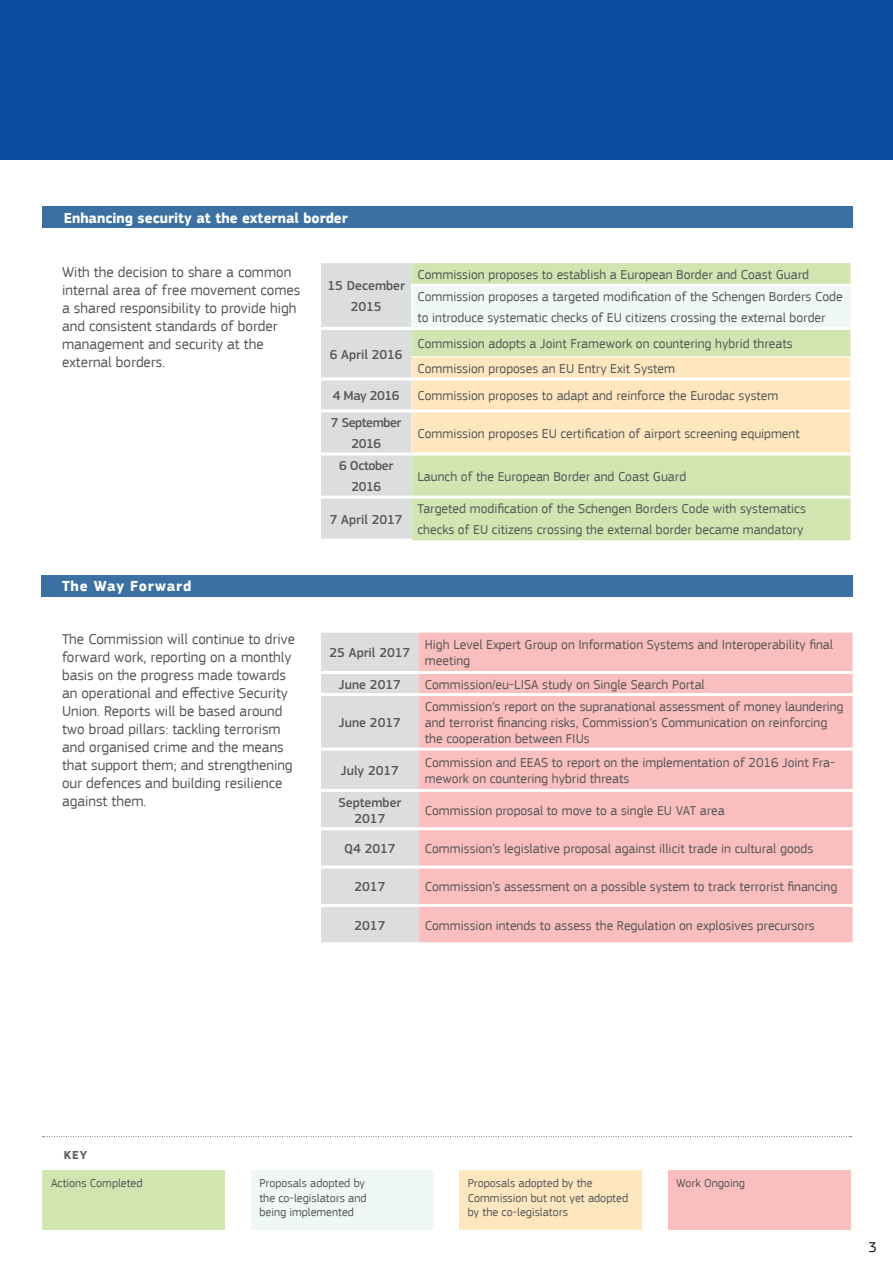
<style>
.page{position:relative;width:893px;height:1263px;background:#fff}
.page>*{position:absolute;margin:0;border:0;box-sizing:border-box;transform-origin:0 0}
.t1{font:15px/18px "EC Square Sans Pro";color:#57585a}
.t2{font:700 15px "EC Square Sans Pro";color:#fff}
.t3{font:700 15px "EC Square Sans Pro";letter-spacing:.05em;color:#fff}
.t4{font:15px "EC Square Sans Pro";color:#231f20}
.t5{font:13.5px/16.2px "EC Square Sans Pro";color:#57585a}
.t6{font:500 13.5px/21px "EC Square Sans Pro";color:#57585a;text-align:center}
.t7{font:500 13.5px/21px "EC Square Sans Pro";letter-spacing:-.03em;color:#57585a;text-align:center}
.t8{font:12px/14.4px "EC Square Sans Pro";color:#57585a;text-align:justify}
.t9{font:700 12px "EC Square Sans Pro";color:#636366}
</style>
<div class="page">
<div style="left:0;top:0;width:893px;height:160px;background:#0d4da1"></div>
<div style="left:43px;top:1170px;width:182px;height:59px;background:#d0e5b0"></div>
<div style="left:251px;top:1170px;width:183px;height:59px;background:#eff8f4"></div>
<div style="left:459px;top:1170px;width:183px;height:59px;background:#fee7bf"></div>
<div style="left:668px;top:1170px;width:182px;height:59px;background:#f9bebd"></div>
<svg style="left:43px;top:1136px;width:808px;height:1px"></svg>
<svg style="left:321px;top:263px;width:529px;height:277px"></svg>
<hr style="left:321px;top:377px;width:90px;height:3px;background:#fff">
<hr style="left:321px;top:496px;width:90px;height:3px;background:#fff">
<hr style="left:321px;top:539px;width:90px;height:3px;background:#fff">
<hr style="left:321px;top:409px;width:90px;height:3px;background:#fff">
<hr style="left:321px;top:452px;width:90px;height:3px;background:#fff">
<hr style="left:321px;top:327px;width:90px;height:3px;background:#fff">
<hr style="left:411px;top:409px;width:439px;height:3px;background:#fff">
<hr style="left:411px;top:327px;width:439px;height:3px;background:#fff">
<hr style="left:411px;top:377px;width:439px;height:3px;background:#fff">
<hr style="left:411px;top:356px;width:439px;height:1px;background:#fff">
<hr style="left:411px;top:452px;width:439px;height:3px;background:#fff">
<hr style="left:411px;top:284px;width:439px;height:3px;background:#fff">
<hr style="left:411px;top:496px;width:439px;height:3px;background:#fff">
<div style="left:43px;top:207px;width:810px;height:21px;background:#3a71a2"></div>
<div style="left:41px;top:575px;width:812px;height:21px;background:#3a71a2"></div>
<div style="left:321px;top:633px;width:98px;height:309px;background:#dcdddf"></div>
<div style="left:419px;top:633px;width:434px;height:309px;background:#f9bebd"></div>
<hr style="left:321px;top:671px;width:98px;height:3px;background:#fff">
<hr style="left:321px;top:693px;width:98px;height:3px;background:#fff">
<hr style="left:321px;top:748px;width:98px;height:3px;background:#fff">
<hr style="left:321px;top:789px;width:98px;height:3px;background:#fff">
<hr style="left:321px;top:827px;width:98px;height:3px;background:#fff">
<hr style="left:321px;top:865px;width:98px;height:3px;background:#fff">
<hr style="left:321px;top:904px;width:98px;height:3px;background:#fff">
<hr style="left:419px;top:671px;width:434px;height:3px;background:#fff">
<hr style="left:419px;top:693px;width:434px;height:3px;background:#fff">
<hr style="left:419px;top:748px;width:434px;height:3px;background:#fff">
<hr style="left:419px;top:789px;width:434px;height:3px;background:#fff">
<hr style="left:419px;top:827px;width:434px;height:3px;background:#fff">
<hr style="left:419px;top:865px;width:434px;height:3px;background:#fff">
<hr style="left:419px;top:904px;width:434px;height:3px;background:#fff">
<p class="t2" style="left:64px;top:209px;width:286px">Enhancing security at the external border</p>
<p class="t1" style="left:62px;top:263px;width:240px">With the decision to share a common internal area of free movement comes a shared responsibility to provide high and consistent standards of border management and security at the external borders.</p>
<p class="t6" style="left:327px;top:276px;width:79px">15 December<br>2015</p>
<p class="t6" style="left:330px;top:344px;width:75px">6 April 2016</p>
<p class="t5" style="left:417px;top:267px;width:393px">Commission proposes to establish a European Border and Coast Guard</p>
<p class="t5" style="left:417px;top:286px;width:427px;line-height:21px">Commission proposes a targeted modification of the Schengen Borders Code to introduce systematic checks of EU citizens crossing the external border</p>
<p class="t5" style="left:417px;top:335px;width:377px">Commission adopts a Joint Framework on countering hybrid threats</p>
<p class="t5" style="left:417px;top:360px;width:259px">Commission proposes an EU Entry Exit System</p>
<p class="t3" style="left:62px;top:577px;width:131px">The Way Forward</p>
<p class="t1" style="left:62px;top:630px;width:234px">The Commission will continue to drive forward work, reporting on a monthly basis on the progress made towards an operational and effective Security Union. Reports will be based around two broad pillars: tackling terrorism and organised crime and the means that support them; and strengthening our defences and building resilience against them.</p>
<p class="t6" style="left:333px;top:385px;width:68px">4 May 2016</p>
<p class="t5" style="left:417px;top:387px;width:363px">Commission proposes to adapt and reinforce the Eurodac system</p>
<p class="t7" style="left:331px;top:412px;width:72px">7 September<br>2016</p>
<p class="t5" style="left:417px;top:425px;width:384px">Commission proposes EU certification of airport screening equipment</p>
<p class="t7" style="left:339px;top:455px;width:56px">6 October<br>2016</p>
<p class="t5" style="left:417px;top:468px;width:270px">Launch of the European Border and Coast Guard</p>
<p class="t6" style="left:330px;top:509px;width:75px">7 April 2017</p>
<p class="t5" style="left:417px;top:498px;width:390px;line-height:21px">Targeted modification of the Schengen Borders Code with systematics checks of EU citizens crossing the external border became mandatory</p>
<p class="t6" style="left:330px;top:642px;width:82px">25 April 2017</p>
<p class="t5" style="left:425px;top:636px;width:410px">High Level Expert Group on Information Systems and Interoperability final meeting</p>
<p class="t6" style="left:339px;top:674px;width:63px">June 2017</p>
<p class="t5" style="left:425px;top:676px;width:281px">Commission/eu-LISA study on Single Search Portal</p>
<p class="t6" style="left:339px;top:712px;width:63px">June 2017</p>
<p class="t5" style="left:425px;top:698px;width:420px">Commission’s report on the supranational assessment of money laundering and terrorist financing risks, Commission’s Communication on reinforcing the cooperation between FIUs</p>
<p class="t6" style="left:341px;top:760px;width:60px">July 2017</p>
<p class="t5" style="left:425px;top:754px;width:412px">Commission and EEAS to report on the implementation of 2016 Joint Fra&shy;mework on countering hybrid threats</p>
<p class="t6" style="left:338px;top:794px;width:65px;line-height:16.2px">September<br>2017</p>
<p class="t5" style="left:425px;top:802px;width:301px">Commission proposal to move to a single EU VAT area</p>
<p class="t6" style="left:344px;top:838px;width:53px">Q4 2017</p>
<p class="t5" style="left:425px;top:840px;width:390px">Commission’s legislative proposal against illicit trade in cultural goods</p>
<p class="t6" style="left:354px;top:877px;width:32px">2017</p>
<p class="t5" style="left:425px;top:879px;width:414px">Commission’s assessment on a possible system to track terrorist financing</p>
<p class="t6" style="left:354px;top:915px;width:32px">2017</p>
<p class="t5" style="left:425px;top:917px;width:391px">Commission intends to assess the Regulation on explosives precursors</p>
<p class="t9" style="left:64px;top:1147px;width:25px">KEY</p>
<p class="t8" style="left:51px;top:1176px;width:93px">Actions Completed</p>
<p class="t8" style="left:259px;top:1176px;width:109px">Proposals adopted by the co-legislators and being implemented</p>
<p class="t8" style="left:468px;top:1176px;width:162px;text-align:left">Proposals adopted by the<br>Commission but not yet adopted by the co-legislators</p>
<p class="t8" style="left:676px;top:1176px;width:70px">Work Ongoing</p>
<p class="t4" style="left:869px;top:1238px;width:10px">3</p>
</div>
